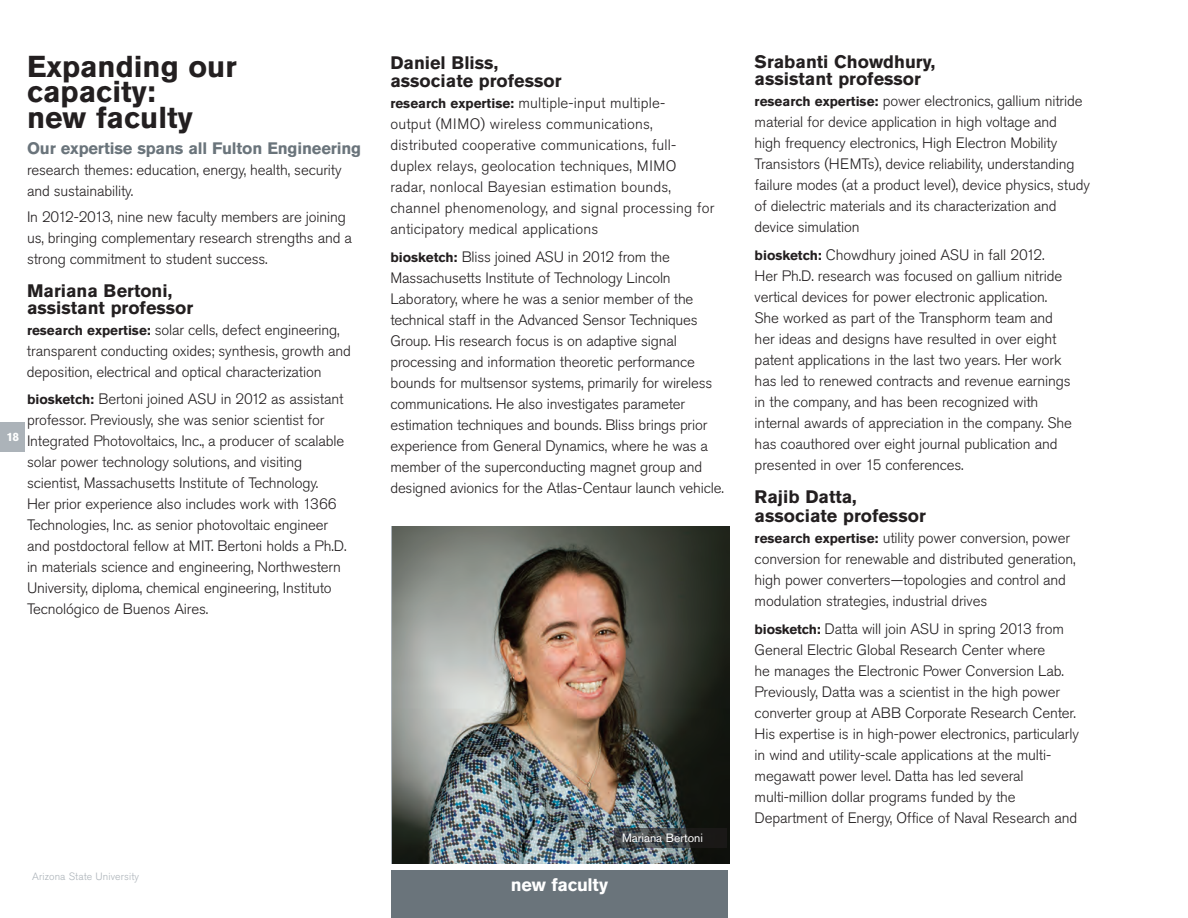
<style>
.page{position:relative;width:1188px;height:918px;background:#fff}
.page>*{position:absolute;margin:0;border:0;box-sizing:border-box;transform-origin:0 0}
.Feature_heading{font:700 30px/25.5px "Akzidenz Grotesk Pro";color:#231f20}
.Feature_body_paragra{font:700 18px "Akzidenz Grotesk Pro";color:#231f20}
._1Annual_Report_Head{font:700 18px "Akzidenz Grotesk Pro";color:#231f20}
.t1{font:700 18px "Akzidenz Grotesk Pro";letter-spacing:-.015em;color:#fff}
.Feature_body_paragra-2{font:700 16.5px "Akzidenz Grotesk Pro";letter-spacing:-.01em;color:#6a747b}
._1Annual_Report_Text{font:300 15px/21px "Akzidenz Grotesk Pro";letter-spacing:-.01em;color:#231f20}
.Feature_body_paragra-3{font:300 15px/21px "Akzidenz Grotesk Pro";letter-spacing:-.01em;color:#231f20}
._1Annual_Report_Head-2{font:300 15px/21px "Akzidenz Grotesk Pro";letter-spacing:.01em;color:#231f20}
._1Annual_Report_Head-3{font:300 15px/21px "Akzidenz Grotesk Pro";letter-spacing:-.01em;color:#231f20}
.t2{font:12px "Akzidenz Grotesk Pro";color:#fff}
.t3{font:700 12px "Akzidenz Grotesk Pro";color:#fff}
.t4{font:300 10.5px "Akzidenz Grotesk Pro";letter-spacing:.01em;color:#acb3b9}
.s1{font-weight:700;font-size:13.5px}
</style>
<div class="page">
<img style="left:392px;top:526px;width:337px;height:338px">
<svg style="left:615px;top:828px;width:112px;height:19px;background:#343739"></svg>
<div style="left:0;top:422px;width:25px;height:29px;background:#acb3b9"></div>
<div style="left:392px;top:870px;width:336px;height:48px;background:#6a747b"></div>
<p class="t3" style="left:6px;top:429px;width:14px">18</p>
<p class="Feature_heading" style="left:27px;top:53px;width:211px">Expanding our capacity:<br>new faculty</p>
<p class="Feature_body_paragra-2" style="left:27px;top:137px;width:336px">Our expertise spans all Fulton Engineering</p>
<p class="Feature_body_paragra-3" style="left:27px;top:159px;width:316px">research themes: education, energy, health, security and sustainability.</p>
<p class="Feature_body_paragra-3" style="left:27px;top:207px;width:327px">In 2012-2013, nine new faculty members are joining us, bringing complementary research strengths and a strong commitment to student success.</p>
<p class="Feature_body_paragra" style="left:27px;top:279px;width:147px">Mariana Bertoni,</p>
<p class="Feature_body_paragra" style="left:27px;top:296px;width:168px">assistant professor</p>
<p class="Feature_body_paragra-3" style="left:27px;top:319px;width:326px"><span class="s1">research expertise:</span> solar cells, defect engineering, transparent conducting oxides; synthesis, growth and deposition, electrical and optical characterization</p>
<p class="Feature_body_paragra-3" style="left:27px;top:388px;width:321px"><span class="s1">biosketch:</span> Bertoni joined ASU in 2012 as assistant professor. Previously, she was senior scientist for Integrated Photovoltaics, Inc., a producer of scalable solar power technology solutions, and visiting scientist, Massachusetts Institute of Technology.<br>Her prior experience also includes work with 1366<br>Technologies, Inc. as senior photovoltaic engineer and postdoctoral fellow at MIT. Bertoni holds a Ph.D. in materials science and engineering, Northwestern University, diploma, chemical engineering, Instituto Tecnológico de Buenos Aires.</p>
<p class="_1Annual_Report_Head" style="left:390px;top:51px;width:109px">Daniel Bliss,</p>
<p class="_1Annual_Report_Head" style="left:390px;top:69px;width:173px">associate professor</p>
<p class="_1Annual_Report_Head-2" style="left:390px;top:93px;width:326px"><span class="s1">research expertise:</span> multiple-input multiple-<br>output (MIMO) wireless communications, distributed cooperative communications, full&shy;duplex relays, geolocation techniques, MIMO radar, nonlocal Bayesian estimation bounds, channel phenomenology, and signal processing for anticipatory medical applications</p>
<p class="_1Annual_Report_Text" style="left:390px;top:246px;width:335px"><span class="s1">biosketch:</span> Bliss joined ASU in 2012 from the Massachusetts Institute of Technology Lincoln Laboratory, where he was a senior member of the technical staff in the Advanced Sensor Techniques Group. His research focus is on adaptive signal processing and information theoretic performance bounds for multsensor systems, primarily for wireless communications. He also investigates parameter estimation techniques and bounds. Bliss brings prior experience from General Dynamics, where he was a member of the superconducting magnet group and designed avionics for the Atlas-Centaur launch vehicle.</p>
<p class="t4" style="left:32px;top:869px;width:108px">Arizona State University</p>
<p class="t1" style="left:511px;top:873px;width:99px">new faculty</p>
<p class="t2" style="left:622px;top:830px;width:82px">Mariana Bertoni</p>
<p class="Feature_body_paragra" style="left:755px;top:50px;width:182px">Srabanti Chowdhury,</p>
<p class="Feature_body_paragra" style="left:755px;top:67px;width:168px">assistant professor</p>
<p class="Feature_body_paragra-3" style="left:755px;top:90px;width:337px"><span class="s1">research expertise:</span> power electronics, gallium nitride material for device application in high voltage and<br>high frequency electronics, High Electron Mobility Transistors (HEMTs), device reliability, understanding failure modes (at a product level), device physics, study of dielectric materials and its characterization and device simulation</p>
<p class="_1Annual_Report_Text" style="left:755px;top:244px;width:319px"><span class="s1">biosketch:</span> Chowdhury joined ASU in fall 2012.<br>Her Ph.D. research was focused on gallium nitride vertical devices for power electronic application.<br>She worked as part of the Transphorm team and her ideas and designs have resulted in over eight patent applications in the last two years. Her work has led to renewed contracts and revenue earnings in the company, and has been recognized with internal awards of appreciation in the company. She has coauthored over eight journal publication and presented in over 15 conferences.</p>
<p class="_1Annual_Report_Head" style="left:755px;top:485px;width:104px">Rajib Datta,</p>
<p class="_1Annual_Report_Head" style="left:755px;top:504px;width:173px">associate professor</p>
<p class="_1Annual_Report_Head-3" style="left:755px;top:527px;width:322px"><span class="s1">research expertise:</span> utility power conversion, power conversion for renewable and distributed generation, high power converters—topologies and control and modulation strategies, industrial drives</p>
<p class="_1Annual_Report_Text" style="left:755px;top:618px;width:326px"><span class="s1">biosketch:</span> Datta will join ASU in spring 2013 from General Electric Global Research Center where<br>he manages the Electronic Power Conversion Lab.<br>Previously, Datta was a scientist in the high power converter group at ABB Corporate Research Center.<br>His expertise is in high-power electronics, particularly in wind and utility-scale applications at the multi&shy;megawatt power level. Datta has led several multi-million dollar programs funded by the Department of Energy, Office of Naval Research and</p>
</div>
